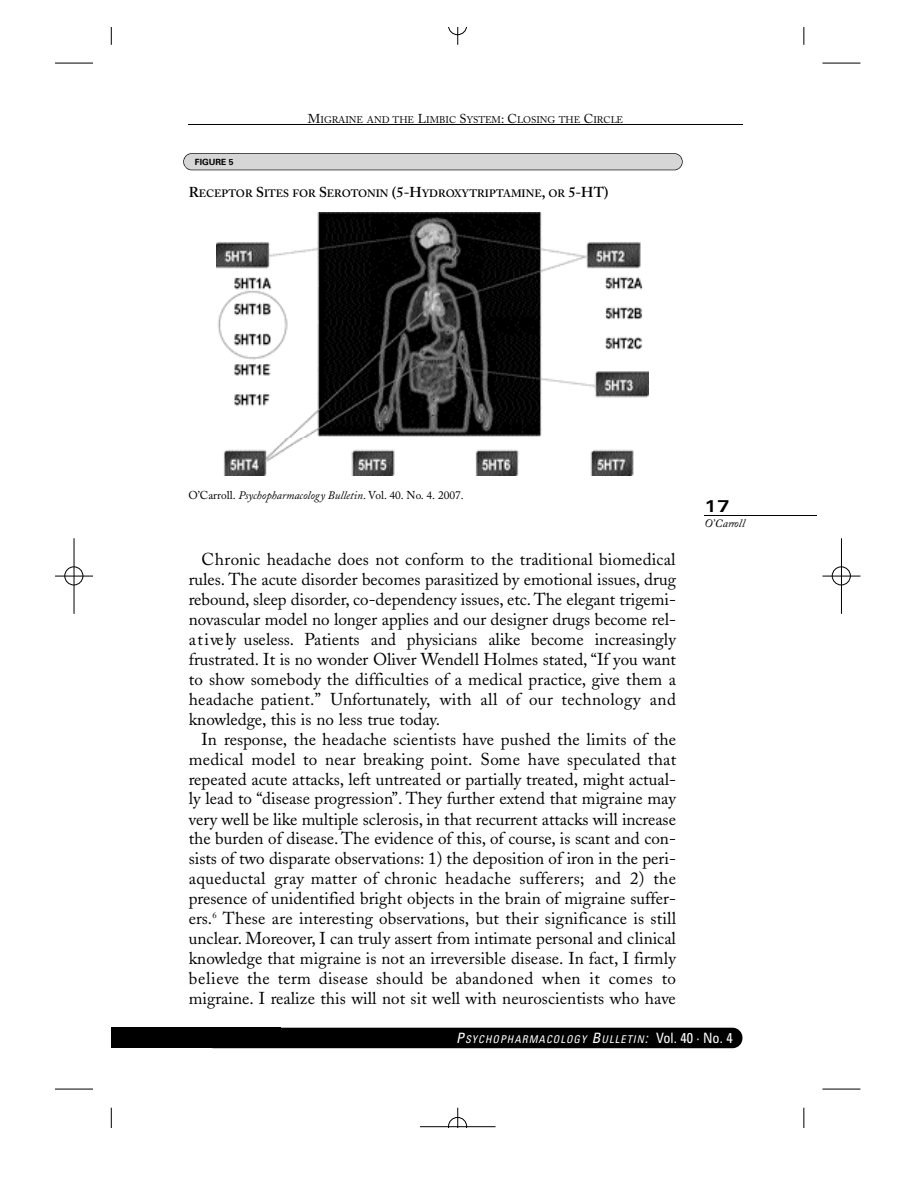
<style>
.page{position:relative;width:918px;height:1188px;background:#fff}
.page>*{position:absolute;margin:0;border:0;box-sizing:border-box;transform-origin:0 0}
.t1{font:17.1px/20px "Adobe Caslon";letter-spacing:.005em;color:#000;text-align:justify}
.t2{font:700 expanded 17.1px "Univers";color:#000}
.t3{font:11.4px "Adobe Caslon";color:#000}
.t4{font:italic 11.4px "Adobe Caslon";color:#000}
.t5{font:600 10.65px "Adobe Caslon";color:#000}
.t6{font:italic condensed 10.65px "Univers";color:#fff}
.t7{font:9.6px "Adobe Caslon";color:#000}
.t8{font:700 8.55px "Univers";color:#000}
.s1{font-size:12.75px}
.s2{font-size:14.25px}
.s3{font-style:italic}
.s4{font-style:normal;font-size:14.25px}
</style>
<div class="page">
<div style="left:281px;top:1028px;width:461px;height:20px;background:#000"></div>
<div style="left:111px;top:1028px;width:170px;height:20px;background:#000"></div>
<hr style="left:188px;top:124px;width:554px;height:1px;background:#000">
<hr style="left:705px;top:515px;width:112px;height:1px;background:#000">
<img style="left:217px;top:213px;width:432px;height:262px">
<svg style="left:183px;top:153px;width:500px;height:17px;background:#c8c9c8"></svg>
<hr style="left:55px;top:63px;width:38px;height:1px;background:#000">
<svg style="left:111px;top:27px;width:1px;height:18px"></svg>
<hr style="left:822px;top:63px;width:38px;height:1px;background:#000">
<svg style="left:803px;top:27px;width:2px;height:18px"></svg>
<hr style="left:55px;top:1089px;width:38px;height:1px;background:#000">
<svg style="left:111px;top:1108px;width:1px;height:20px"></svg>
<hr style="left:822px;top:1089px;width:38px;height:1px;background:#000">
<svg style="left:803px;top:1108px;width:2px;height:20px"></svg>
<svg style="left:448px;top:27px;width:19px;height:18px"></svg>
<hr style="left:420px;top:1126px;width:76px;height:1px;background:#000">
<svg style="left:447px;top:1107px;width:21px;height:21px"></svg>
<hr style="left:822px;top:576px;width:38px;height:1px;background:#000">
<hr style="left:841px;top:538px;width:1px;height:76px;background:#000">
<svg style="left:831px;top:566px;width:20px;height:20px"></svg>
<hr style="left:55px;top:576px;width:38px;height:1px;background:#000">
<hr style="left:74px;top:538px;width:1px;height:76px;background:#000">
<svg style="left:64px;top:566px;width:20px;height:20px"></svg>
<p class="t7" style="left:308px;top:116px;width:317px"><span class="s1">M</span>IGRAINE AND THE <span class="s1">L</span>IMBIC <span class="s1">S</span>YSTEM<span class="s1">: C</span>LOSING THE <span class="s1">C</span>IRCLE</p>
<p class="t8" style="left:195px;top:159px;width:40px">FIGURE 5</p>
<p class="t5" style="left:189px;top:189px;width:421px"><span class="s2">R</span>ECEPTOR <span class="s2">S</span>ITES FOR <span class="s2">S</span>EROTONIN <span class="s2">(5-H</span>YDROXYTRIPTAMINE<span class="s2">,</span> OR <span class="s2">5-HT)</span></p>
<p class="t3" style="left:188px;top:491px;width:277px">O’Carroll. <span class="s3">Psychopharmacology Bulletin</span>. Vol. 40. No. 4. 2007.</p>
<p class="t1" style="left:189px;top:551px;width:489px;text-indent:13px">Chronic headache does not conform to the traditional biomedical rules. The acute disorder becomes parasitized by emotional issues, drug rebound, sleep disorder, co-dependency issues, etc. The elegant trigemi&shy;novascular model no longer applies and our designer drugs become rel&shy;a t i ve ly useless. Patients and physicians alike become incre a sin g ly frustrated. It is no wonder Oliver Wendell Holmes stated, “If you want to show somebody the difficulties of a medical practice, give them a headache patient.” Unfortunately, with all of our technology and knowledge, this is no less true today.</p>
<p class="t1" style="left:189px;top:731px;width:489px;text-indent:13px">In response, the headache scientists have pushed the limits of the medical model to near breaking point. Some have speculated that repeated acute attacks, left untreated or partially treated, might actual&shy;ly lead to “disease progression”. They further extend that migraine may very well be like multiple sclerosis, in that recurrent attacks will increase the burden of disease. The evidence of this, of course, is scant and con&shy;sists of two disparate observations: 1) the deposition of iron in the peri&shy;aqueductal gray matter of chronic headache sufferers; and 2) the presence of unidentified bright objects in the brain of migraine suffer&shy;ers.<sup>6</sup> These are interesting observations, but their significance is still unclear. Moreover, I can truly assert from intimate personal and clinical knowledge that migraine is not an irreversible disease. In fact, I firmly believe the term disease should be abandoned when it comes to migraine. I realize this will not sit well with neuroscientists who have</p>
<p class="t2" style="left:705px;top:499px;width:27px">17</p>
<p class="t4" style="left:705px;top:519px;width:42px">O’C a rro ll</p>
<p class="t6" style="left:456px;top:1035px;width:278px"><span class="s2">P</span>S Y C H O P H A R M A C O L O G Y <span class="s2">B</span>U L L E T I N<span class="s2">:</span> <span class="s4">Vol. 40 · No. 4</span></p>
</div>
